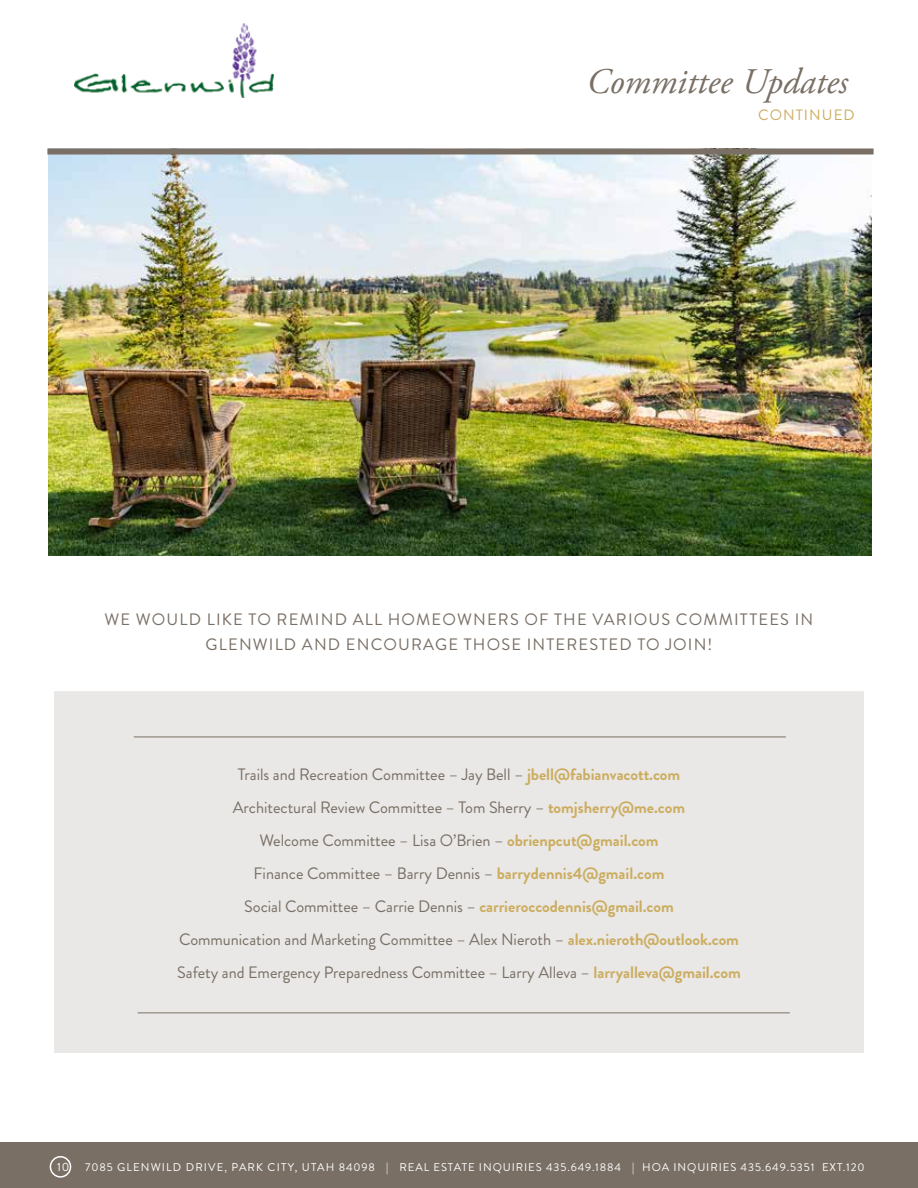
<style>
.page{position:relative;width:918px;height:1188px;background:#fff}
.page>*{position:absolute;margin:0;border:0;box-sizing:border-box;transform-origin:0 0}
.t1{font:italic 36px "Adobe Garamond Pro";color:#796f65}
.t2{font:16.5px/33px "Brandon Grotesque";letter-spacing:-.005em;color:#796f65;text-align:center}
.t3{font:16.5px/25.5px "Brandon Grotesque";letter-spacing:.07em;color:#796f65;text-align:center}
.t4{font:15px "Brandon Grotesque";letter-spacing:.07em;color:#ccad60}
.t5{font:12px "Brandon Grotesque";color:#fff}
.t6{font:11.25px "Brandon Grotesque";letter-spacing:.08em;color:#fff}
.s1{font-weight:700;color:#ccad60}
</style>
<div class="page">
<div style="left:0;top:1143px;width:918px;height:45px;background:#796f65"></div>
<div style="left:50px;top:1156px;width:21px;height:22px;border:2px solid #fff;border-radius:50%"></div>
<img style="left:75px;top:24px;width:198px;height:73px">
<img style="left:48px;top:154px;width:824px;height:401px">
<div style="left:47px;top:148px;width:827px;height:6px;background:#796f65"></div>
<div style="left:54px;top:691px;width:810px;height:362px;background:#e9e8e6"></div>
<hr style="left:134px;top:737px;width:652px;height:1px;background:#796f65">
<hr style="left:138px;top:1012px;width:652px;height:1px;background:#796f65">
<h1 class="t1" style="left:587px;top:60px;width:263px">Committee Updates</h1>
<p class="t4" style="left:758px;top:104px;width:98px">CONTINUED</p>
<p class="t3" style="left:105px;top:607px;width:710px">WE WOULD LIKE TO REMIND ALL HOMEOWNERS OF THE VARIOUS COMMITTEES IN<br>GLENWILD AND ENCOURAGE THOSE INTERESTED TO JOIN!</p>
<p class="t2" style="left:177px;top:758px;width:565px">Trails and Recreation Committee – Jay Bell – <span class="s1">jbell@fabianvacott.com<br></span>Architectural Review Committee – Tom Sherry – <span class="s1">tomjsherry@me.com<br></span>Welcome Committee – Lisa O’Brien – <span class="s1">obrienpcut@gmail.com<br></span>Finance Committee – Barry Dennis – <span class="s1">barrydennis4@gmail.com<br></span>Social Committee – Carrie Dennis – <span class="s1">carrieroccodennis@gmail.com<br></span>Communication and Marketing Committee – Alex Nieroth – <span class="s1">alex.nieroth@outlook.com </span>Safety and Emergency Preparedness Committee – Larry Alleva – <span class="s1">larryalleva@gmail.com</span></p>
<p class="t5" style="left:57px;top:1159px;width:14px">10</p>
<p class="t6" style="left:85px;top:1159px;width:781px">7085 GLENWILD DRIVE, PARK CITY, UTAH 84098 | REAL ESTATE INQUIRIES 435.649.1884 | HOA INQUIRIES 435.649.5351 EXT.120</p>
</div>
